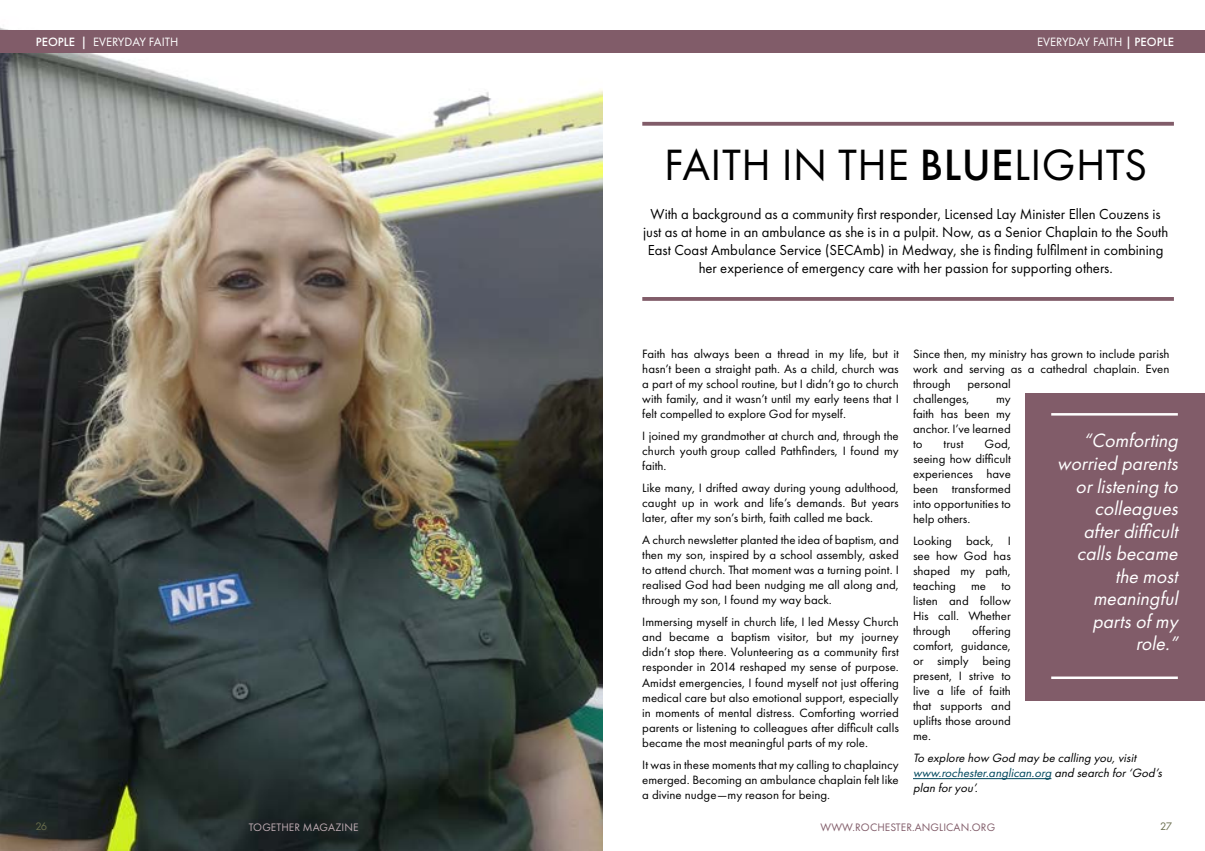
<style>
.page{position:relative;width:1205px;height:851px;background:#fff}
.page>*{position:absolute;margin:0;border:0;box-sizing:border-box;transform-origin:0 0}
.t1{font:45.5px "Futura PT";letter-spacing:.01em;color:#000}
.t2{font:italic 20px/22.5px "Futura PT";color:#fff;text-align:right}
.t3{font:15px/18px "Futura PT";color:#000;text-align:center}
.t4{font:12.5px/15px "Futura PT";color:#000;text-align:justify}
.t5{font:italic 12.5px/15px "Futura PT";color:#000}
.t6{font:12.5px "Futura PT";color:#fff}
.t7{font:11.25px "Futura PT";letter-spacing:.01em;color:#815c69}
.t8{font:11.25px "Futura PT";letter-spacing:.01em;color:#c0adb4}
.t9{font:11.25px "Futura PT";color:#686c4c}
.s1{font-weight:500}
.s2{color:#00475d}
</style>
<div class="page">
<img style="left:0;top:27px;width:602px;height:823px">
<div style="left:0;top:30px;width:1205px;height:23px;background:#815c69"></div>
<hr style="left:913px;top:778px;width:138px;height:1px;background:#00475d">
<svg style="left:642px;top:122px;width:532px;height:4px;background:#8a6874"></svg>
<svg style="left:642px;top:297px;width:532px;height:4px;background:#86626f"></svg>
<div style="left:1025px;top:392px;width:180px;height:308px;background:#815c69"></div>
<hr style="left:1051px;top:676px;width:127px;height:3px;background:#fff">
<hr style="left:1051px;top:413px;width:127px;height:2px;background:#fff">
<p class="t6" style="left:36px;top:34px;width:144px"><span class="s1">PEOPLE |</span> EVERYDAY FAITH</p>
<p class="t9" style="left:35px;top:819px;width:13px">26</p>
<p class="t8" style="left:249px;top:820px;width:111px">TOGETHER MAGAZINE</p>
<p class="t6" style="left:1037px;top:34px;width:138px">EVERYDAY FAITH <span class="s1">| PEOPLE</span></p>
<h1 class="t1" style="left:664px;top:138px;width:485px">FAITH IN THE <span class="s1">BLUE</span>LIGHTS</h1>
<p class="t3" style="left:643px;top:205px;width:527px">With a background as a community first responder, Licensed Lay Minister Ellen Couzens is just as at home in an ambulance as she is in a pulpit. Now, as a Senior Chaplain to the South East Coast Ambulance Service (SECAmb) in Medway, she is finding fulfilment in combining her experience of emergency care with her passion for supporting others.</p>
<p class="t4" style="left:642px;top:346px;width:258px">Faith has always been a thread in my life, but it hasn’t been a straight path. As a child, church was a part of my school routine, but I didn’t go to church with family, and it wasn’t until my early teens that I felt compelled to explore God for myself.</p>
<p class="t4" style="left:642px;top:428px;width:258px">I joined my grandmother at church and, through the church youth group called Pathfinders, I found my faith.</p>
<p class="t4" style="left:642px;top:480px;width:258px">Like many, I drifted away during young adulthood, caught up in work and life’s demands. But years later, after my son’s birth, faith called me back.</p>
<p class="t4" style="left:642px;top:532px;width:258px">A church newsletter planted the idea of baptism, and then my son, inspired by a school assembly, asked to attend church. That moment was a turning point. I realised God had been nudging me all along and, through my son, I found my way back.</p>
<p class="t4" style="left:642px;top:614px;width:258px">Immersing myself in church life, I led Messy Church and became a baptism visitor, but my journey didn’t stop there. Volunteering as a community first responder in 2014 reshaped my sense of purpose.<br>Amidst emergencies, I found myself not just offering medical care but also emotional support, especially in moments of mental distress. Comforting worried parents or listening to colleagues after difficult calls became the most meaningful parts of my role.</p>
<p class="t4" style="left:642px;top:756px;width:258px">It was in these moments that my calling to chaplaincy emerged. Becoming an ambulance chaplain felt like a divine nudge—my reason for being.</p>
<p class="t4" style="left:913px;top:346px;width:258px">Since then, my ministry has grown to include parish work and serving as a cathedral chaplain. Even through</p>
<p class="t4" style="left:913px;top:376px;width:99px;text-indent:54px">personal challenges,</p>
<p class="t4" style="left:913px;top:391px;width:99px;text-indent:83px">my faith has been my anchor. I’ve learned to</p>
<h2 class="t2" style="left:1057px;top:429px;width:126px">“Comforting worried parents orlistening to colleagues afterdifficult callsbecame the most meaningful partsofmy role.”</h2>
<p class="t4" style="left:913px;top:436px;width:99px;text-indent:72px">God, seeing how difficult experiences have been transformed into opportunities to help others.</p>
<p class="t4" style="left:913px;top:533px;width:99px">Looking back, I see how God has shaped my path, teaching me to listen and follow His call. Whether through</p>
<p class="t4" style="left:943px;top:436px;width:21px">trust</p>
<p class="t4" style="left:913px;top:623px;width:99px;text-indent:59px">offering comfort, guidance, or simply being present, I strive to live a life of faith that supports and uplifts those around me.</p>
<p class="t5" style="left:913px;top:750px;width:253px">To explore how God may be calling you,visit <span class="s2">www.rochester.anglican.org</span> and search for‘God’s plan foryou’.</p>
<p class="t7" style="left:820px;top:820px;width:176px">WWW.ROCHESTER.ANGLICAN.ORG</p>
<p class="t9" style="left:1160px;top:819px;width:14px">27</p>
</div>
